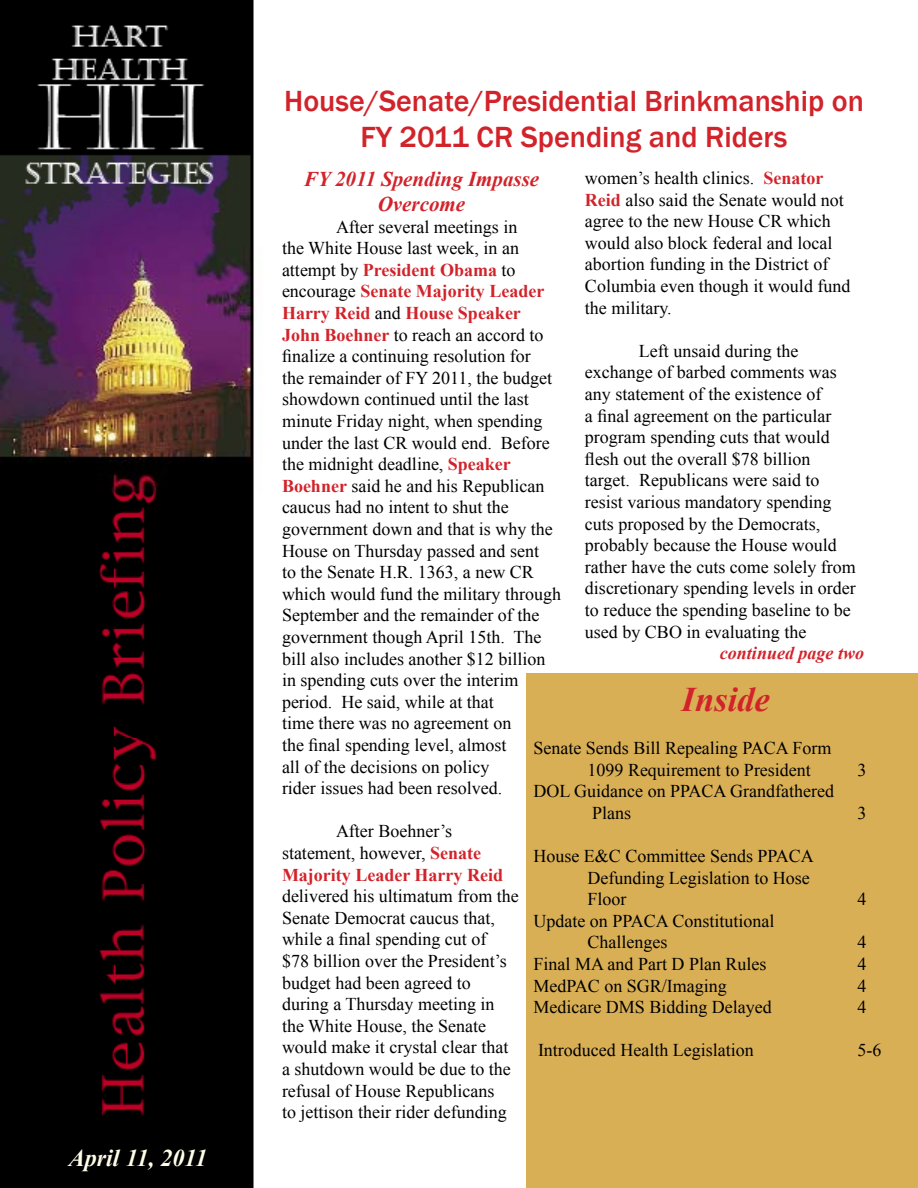
<style>
.page{position:relative;width:918px;height:1188px;background:#fff}
.page>*{position:absolute;margin:0;border:0;box-sizing:border-box;transform-origin:0 0}
.t1{font:italic 700 34.5px "Times New Roman";color:#d2232a}
.t2{font:500 30px/36px "Franklin Gothic";color:#d2232a;text-align:center}
.t3{font:italic 700 24px "Times New Roman";color:#fffde8}
.t4{font:italic 700 21px/25.2px "Times New Roman";color:#d2232a;text-align:center}
.t5{font:18px/21.6px "Times New Roman";color:#000}
.t6{font:italic 700 18px "Times New Roman";color:#d2232a}
.s1{font-weight:700;color:#d2232a}
</style>
<div class="page">
<img style="left:0;top:0;width:254px;height:1187px">
<div style="left:526px;top:674px;width:392px;height:514px;background:#d9af56"></div>
<h3 class="t3" style="left:69px;top:1141px;width:140px">April 11, 2011</h3>
<h2 class="t2" style="left:284px;top:83px;width:581px">House/Senate/Presidential Brinkmanship on<br>FY 2011 CR Spending and Riders</h2>
<p class="t5" style="left:585px;top:167px;width:267px">women’s health clinics. <span class="s1">Senator<br>Reid</span> also said the Senate would not agree to the new House CR which would also block federal and local abortion funding in the District of<br>Columbia even though it would fund the military.</p>
<p class="t5" style="left:585px;top:340px;width:272px;text-indent:54px">Left unsaid during the exchange of barbed comments was any statement of the existence of<br>a final agreement on the particular program spending cuts that would flesh out the overall $78 billion target. Republicans were said to resist various mandatory spending cuts proposed by the Democrats, probably because the House would rather have the cuts come solely from discretionary spending levels in order to reduce the spending baseline to be used by CBO in evaluating the</p>
<p class="t6" style="left:720px;top:641px;width:146px">continued page two</p>
<h1 class="t1" style="left:682px;top:675px;width:90px">Inside</h1>
<p class="t5" style="left:588px;top:737px;width:245px;text-indent:-54px">Senate Sends Bill Repealing PACA Form<br>1099 Requirement to President</p>
<p class="t4" style="left:304px;top:166px;width:237px">FY 2011 Spending Impasse<br>Overcome</p>
<p class="t5" style="left:282px;top:215px;width:281px;text-indent:54px">After several meetings in<br>the White House last week, in an attempt by <span class="s1">President Obama</span> to encourage <span class="s1">Senate Majority Leader<br>Harry Reid</span> and <span class="s1">House Speaker<br>John Boehner</span> to reach an accord to finalize a continuing resolution for<br>the remainder of FY 2011, the budget showdown continued until the last minute Friday night, when spending under the last CR would end. Before the midnight deadline, <span class="s1">Speaker<br>Boehner</span> said he and his Republican caucus had no intent to shut the government down and that is why the<br>House on Thursday passed and sent<br>to the Senate H.R. 1363, a new CR which would fund the military through<br>September and the remainder of the government though April 15th. The bill also includes another $12 billion in spending cuts over the interim period. He said, while at that<br>time there was no agreement on<br>the final spending level, almost<br>all of the decisions on policy<br>rider issues had been resolved.</p>
<p class="t5" style="left:282px;top:820px;width:223px;text-indent:54px">After Boehner’s statement, however, <span class="s1">Senate<br>Majority Leader Harry Reid</span></p>
<p class="t5" style="left:282px;top:885px;width:238px">delivered his ultimatum from the<br>Senate Democrat caucus that, while a final spending cut of<br>$78 billion over the President’s budget had been agreed to during a Thursday meeting in the White House, the Senate would make it crystal clear that a shutdown would be due to the refusal of House Republicans<br>to jettison their rider defunding</p>
<p class="t5" style="left:858px;top:759px;width:10px">3</p>
<p class="t5" style="left:592px;top:780px;width:244px;text-indent:-58px">DOL Guidance on PPACA Grandfathered<br>Plans</p>
<p class="t5" style="left:858px;top:802px;width:10px">3</p>
<p class="t5" style="left:588px;top:845px;width:228px;text-indent:-54px">House E&amp;C Committee Sends PPACA<br>Defunding Legislation to Hose<br>Floor</p>
<p class="t5" style="left:858px;top:888px;width:10px">4</p>
<p class="t5" style="left:588px;top:910px;width:188px;text-indent:-54px">Update on PPACA Constitutional<br>Challenges</p>
<p class="t5" style="left:858px;top:931px;width:10px">4</p>
<p class="t5" style="left:534px;top:953px;width:235px">Final MA and Part D Plan Rules</p>
<p class="t5" style="left:858px;top:953px;width:10px">4</p>
<p class="t5" style="left:534px;top:975px;width:195px">MedPAC on SGR/Imaging</p>
<p class="t5" style="left:858px;top:975px;width:10px">4</p>
<p class="t5" style="left:534px;top:996px;width:240px">Medicare DMS Bidding Delayed</p>
<p class="t5" style="left:858px;top:996px;width:10px">4</p>
<p class="t5" style="left:538px;top:1039px;width:217px">Introduced Health Legislation</p>
<p class="t5" style="left:858px;top:1039px;width:25px">5-6</p>
</div>
